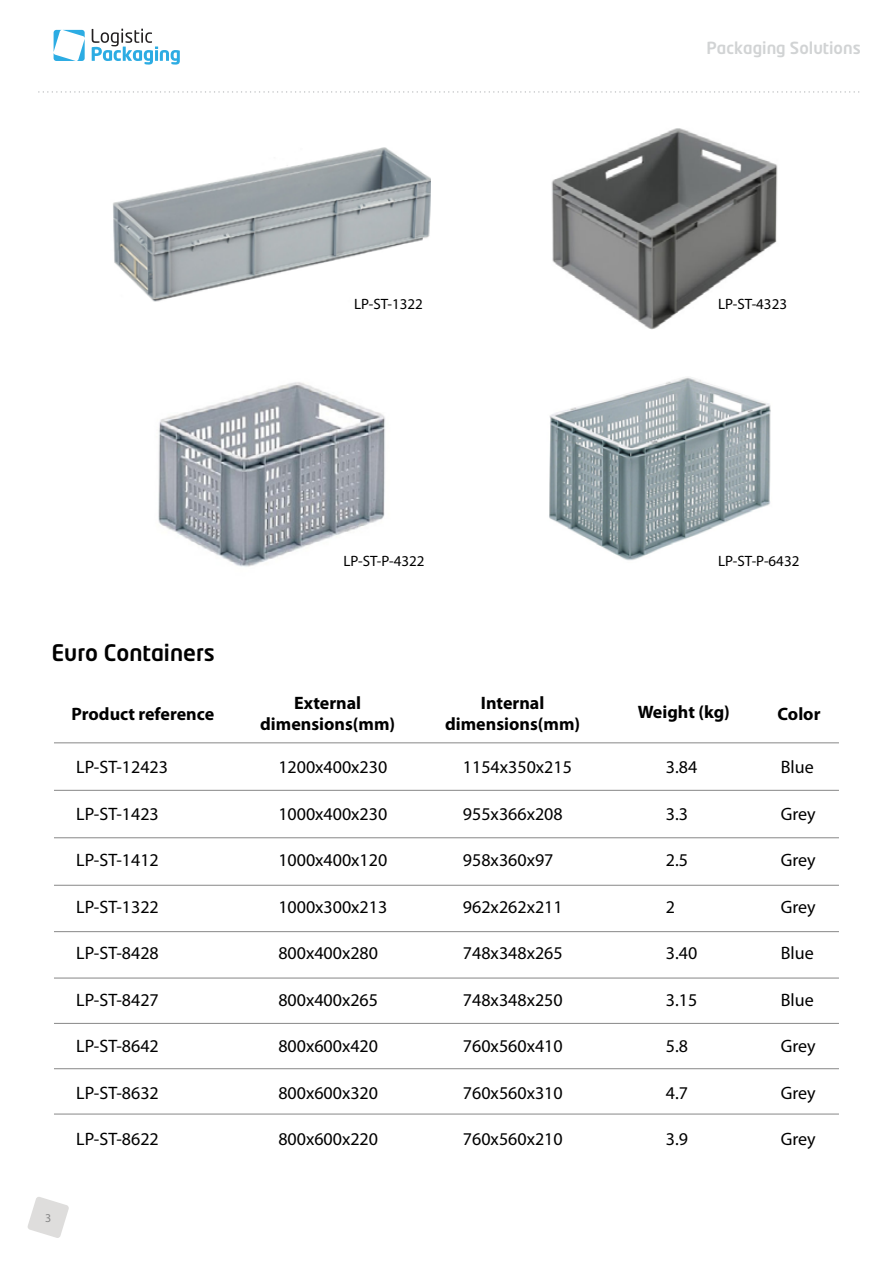
<style>
.page{position:relative;width:893px;height:1263px;background:#fff}
.page>*{position:absolute;margin:0;border:0;box-sizing:border-box;transform-origin:0 0}
.t1{font:500 22.5px "Neo Tech";color:#000}
.t2{font:18px "Myriad Pro";color:#000}
.t3{font:700 18px/21.6px "Myriad Pro";color:#000;text-align:center}
.t4{font:500 16.5px "Neo Tech";color:#d1d3d4}
.t5{font:15px "Myriad Pro";color:#000}
.t6{font:12px "Myriad Pro";color:#878787}
</style>
<div class="page">
<img style="left:551px;top:128px;width:227px;height:202px">
<img style="left:549px;top:377px;width:222px;height:184px">
<img style="left:113px;top:147px;width:318px;height:155px">
<img style="left:158px;top:382px;width:227px;height:185px">
<svg style="left:92px;top:29px;width:88px;height:36px"></svg>
<svg style="left:54px;top:30px;width:31px;height:31px"></svg>
<svg style="left:39px;top:91px;width:821px;height:2px"></svg>
<svg style="left:28px;top:1197px;width:41px;height:41px"></svg>
<hr style="left:54px;top:742px;width:785px;height:1px;background:#878787">
<hr style="left:54px;top:790px;width:785px;height:1px;background:#878787">
<hr style="left:54px;top:931px;width:785px;height:1px;background:#878787">
<hr style="left:54px;top:978px;width:785px;height:1px;background:#878787">
<hr style="left:54px;top:1023px;width:785px;height:1px;background:#878787">
<hr style="left:54px;top:1068px;width:785px;height:1px;background:#878787">
<hr style="left:54px;top:1114px;width:785px;height:1px;background:#878787">
<hr style="left:54px;top:837px;width:785px;height:1px;background:#878787">
<hr style="left:54px;top:885px;width:785px;height:1px;background:#878787">
<p class="t1" style="left:51px;top:644px;width:165px">Euro Containers</p>
<p class="t5" style="left:354px;top:298px;width:70px">LP-ST-1322</p>
<p class="t5" style="left:343px;top:555px;width:83px">LP-ST-P-4322</p>
<p class="t4" style="left:707px;top:41px;width:156px">Packaging Solutions</p>
<p class="t5" style="left:718px;top:298px;width:70px">LP-ST-4323</p>
<p class="t5" style="left:718px;top:555px;width:83px">LP-ST-P-6432</p>
<p class="t3" style="left:72px;top:704px;width:144px">Product reference</p>
<p class="t3" style="left:260px;top:693px;width:136px">External dimensions(mm)</p>
<p class="t3" style="left:445px;top:693px;width:136px">Internal dimensions(mm)</p>
<p class="t3" style="left:778px;top:704px;width:44px">Color</p>
<p class="t2" style="left:76px;top:760px;width:93px">LP-ST-12423</p>
<p class="t2" style="left:76px;top:807px;width:84px">LP-ST-1423</p>
<p class="t2" style="left:76px;top:853px;width:84px">LP-ST-1412</p>
<p class="t2" style="left:76px;top:900px;width:84px">LP-ST-1322</p>
<p class="t2" style="left:76px;top:946px;width:84px">LP-ST-8428</p>
<p class="t2" style="left:76px;top:993px;width:84px">LP-ST-8427</p>
<p class="t2" style="left:76px;top:1039px;width:84px">LP-ST-8642</p>
<p class="t2" style="left:76px;top:1086px;width:84px">LP-ST-8632</p>
<p class="t2" style="left:76px;top:1132px;width:84px">LP-ST-8622</p>
<p class="t3" style="left:638px;top:702px;width:94px">Weight (kg)</p>
<p class="t2" style="left:781px;top:760px;width:34px">Blue</p>
<p class="t2" style="left:781px;top:807px;width:36px">Grey</p>
<p class="t2" style="left:781px;top:853px;width:36px">Grey</p>
<p class="t2" style="left:781px;top:900px;width:36px">Grey</p>
<p class="t2" style="left:781px;top:946px;width:34px">Blue</p>
<p class="t2" style="left:781px;top:993px;width:34px">Blue</p>
<p class="t2" style="left:781px;top:1039px;width:36px">Grey</p>
<p class="t2" style="left:781px;top:1086px;width:36px">Grey</p>
<p class="t2" style="left:781px;top:1132px;width:36px">Grey</p>
<p class="t2" style="left:666px;top:760px;width:33px">3.84</p>
<p class="t2" style="left:666px;top:807px;width:24px">3.3</p>
<p class="t2" style="left:666px;top:853px;width:24px">2.5</p>
<p class="t2" style="left:666px;top:900px;width:11px">2</p>
<p class="t2" style="left:666px;top:946px;width:33px">3.40</p>
<p class="t2" style="left:666px;top:993px;width:33px">3.15</p>
<p class="t2" style="left:666px;top:1039px;width:24px">5.8</p>
<p class="t2" style="left:666px;top:1086px;width:24px">4.7</p>
<p class="t2" style="left:666px;top:1132px;width:24px">3.9</p>
<p class="t2" style="left:463px;top:760px;width:111px">1154x350x215</p>
<p class="t2" style="left:463px;top:807px;width:101px">955x366x208</p>
<p class="t2" style="left:463px;top:853px;width:92px">958x360x97</p>
<p class="t2" style="left:463px;top:900px;width:101px">962x262x211</p>
<p class="t2" style="left:463px;top:946px;width:101px">748x348x265</p>
<p class="t2" style="left:463px;top:993px;width:101px">748x348x250</p>
<p class="t2" style="left:463px;top:1039px;width:101px">760x560x410</p>
<p class="t2" style="left:463px;top:1086px;width:101px">760x560x310</p>
<p class="t2" style="left:463px;top:1132px;width:101px">760x560x210</p>
<p class="t2" style="left:278px;top:760px;width:111px">1200x400x230</p>
<p class="t2" style="left:278px;top:807px;width:111px">1000x400x230</p>
<p class="t2" style="left:278px;top:853px;width:111px">1000x400x120</p>
<p class="t2" style="left:278px;top:900px;width:111px">1000x300x213</p>
<p class="t2" style="left:278px;top:946px;width:101px">800x400x280</p>
<p class="t2" style="left:278px;top:993px;width:101px">800x400x265</p>
<p class="t2" style="left:278px;top:1039px;width:101px">800x600x420</p>
<p class="t2" style="left:278px;top:1086px;width:101px">800x600x320</p>
<p class="t2" style="left:278px;top:1132px;width:101px">800x600x220</p>
<p class="t6" style="left:45px;top:1213px;width:8px">3</p>
</div>
